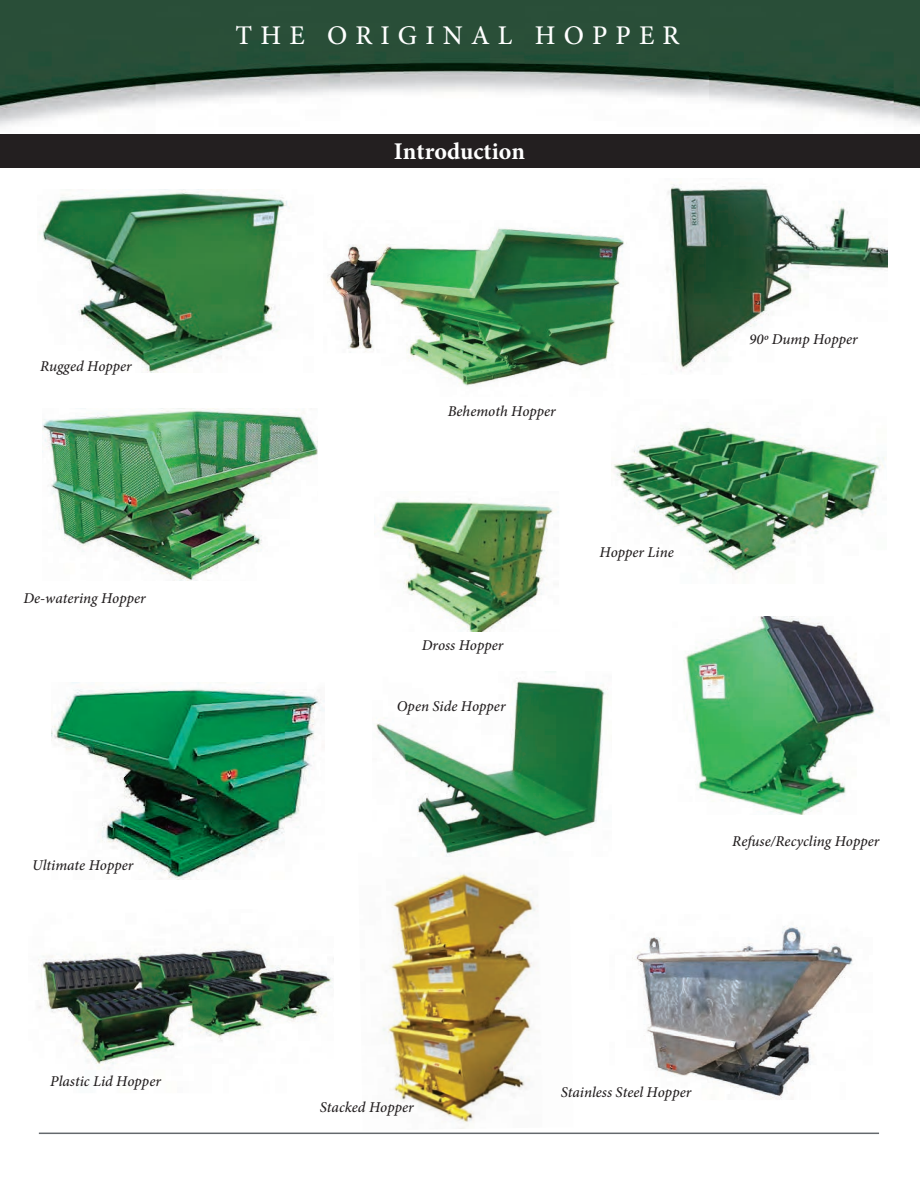
<style>
.page{position:relative;width:920px;height:1191px;background:#fff}
.page>*{position:absolute;margin:0;border:0;box-sizing:border-box;transform-origin:0 0}
.t1{font:500 27px "Minion Pro";letter-spacing:.3em;color:#fff}
.t2{font:700 24px "Minion Pro";color:#fff}
.t3{font:italic 500 15px "Minion Pro";color:#231f20}
</style>
<div class="page">
<img style="left:0;top:0;width:920px;height:1134px">
<p class="t3" style="left:40px;top:356px;width:93px">Rugged Hopper</p>
<p class="t3" style="left:24px;top:588px;width:124px">De-watering Hopper</p>
<p class="t3" style="left:32px;top:854px;width:103px">Ultimate Hopper</p>
<h1 class="t1" style="left:236px;top:17px;width:445px">THE ORIGINAL HOPPER</h1>
<h2 class="t2" style="left:394px;top:135px;width:133px">Introduction</h2>
<p class="t3" style="left:448px;top:401px;width:109px">Behemoth Hopper</p>
<p class="t3" style="left:422px;top:635px;width:83px">Dross Hopper</p>
<p class="t3" style="left:397px;top:695px;width:110px">Open Side Hopper</p>
<p class="t3" style="left:599px;top:541px;width:76px">Hopper Line</p>
<p class="t3" style="left:749px;top:329px;width:110px">90º Dump Hopper</p>
<p class="t3" style="left:732px;top:830px;width:149px">Refuse/Recycling Hopper</p>
<p class="t3" style="left:50px;top:1071px;width:112px">Plastic Lid Hopper</p>
<p class="t3" style="left:320px;top:1096px;width:95px">Stacked Hopper</p>
<p class="t3" style="left:560px;top:1081px;width:132px">Stainless Steel Hopper</p>
</div>
